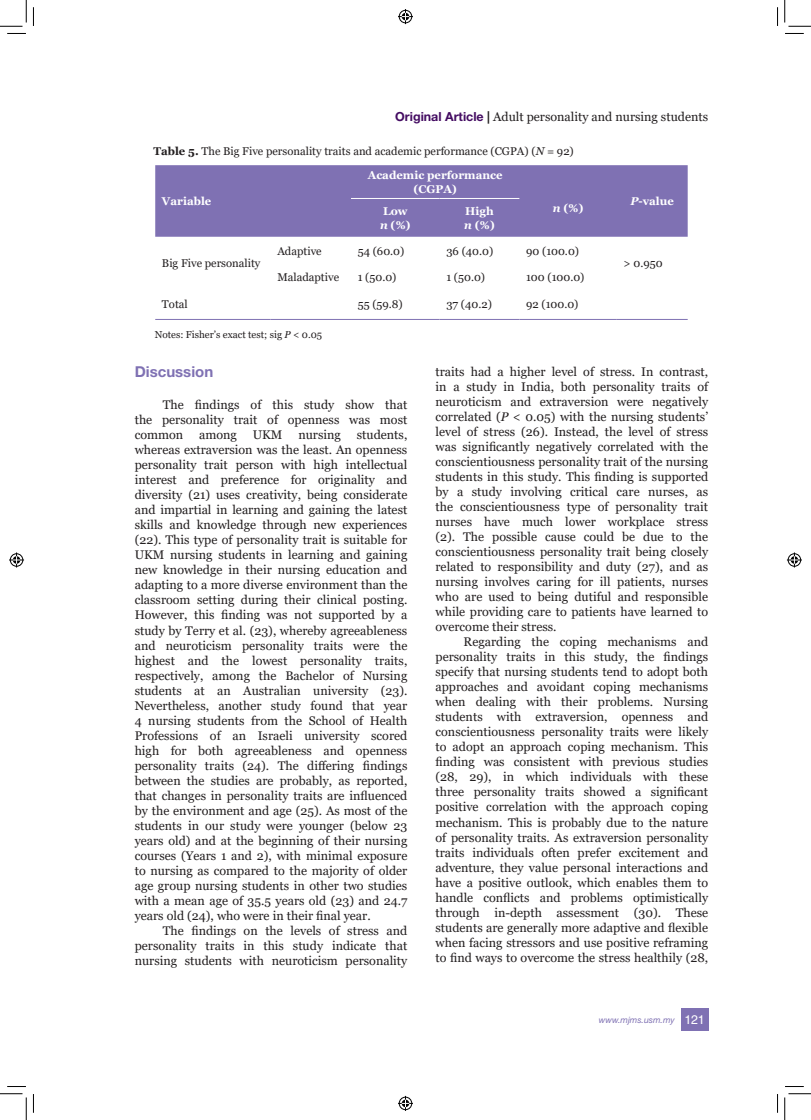
<style>
.page{position:relative;width:811px;height:1120px;background:#fff}
.page>*{position:absolute;margin:0;border:0;box-sizing:border-box;transform-origin:0 0}
.Heading{font:700 15px "Helvetica Neue LT Std";color:#7f71b3}
.Body_texts{font:12.5px/15px "Georgia";color:#231f20;text-align:justify}
.Table_text{font:11.25px "Georgia";color:#231f20}
.Caption_Table{font:11.25px "Georgia";color:#231f20}
.Table_Header{font:700 11.25px/13.5px "Georgia";color:#fff;text-align:center}
.Table_note{font:10px "Georgia";color:#231f20}
.t1{font:italic 8.75px "Helvetica Neue LT Std";color:#7f71b3}
.s1{font-family:"Helvetica Neue LT Std";font-weight:700;color:#440c62}
.s2{font-family:"Helvetica Neue LT Std";font-weight:700}
.s3{font-weight:700}
.s4{font-style:italic}
.s5{font-family:"Helvetica LT Std";font-style:normal;font-size:12.5px;color:#fff}
</style>
<div class="page">
<div style="left:681px;top:1008px;width:27px;height:22px;background:#7f71b3"></div>
<div style="left:155px;top:165px;width:533px;height:72px;background:#7f71b3"></div>
<hr style="left:351px;top:198px;width:89px;height:1px;background:#fff">
<hr style="left:440px;top:198px;width:79px;height:1px;background:#fff">
<hr style="left:155px;top:319px;width:116px;height:1px;background:#7f71b3">
<hr style="left:271px;top:319px;width:80px;height:1px;background:#7f71b3">
<hr style="left:351px;top:319px;width:89px;height:1px;background:#7f71b3">
<hr style="left:440px;top:319px;width:79px;height:1px;background:#7f71b3">
<hr style="left:519px;top:319px;width:98px;height:1px;background:#7f71b3">
<hr style="left:617px;top:319px;width:71px;height:1px;background:#7f71b3">
<svg style="left:7px;top:33px;width:19px;height:1px"></svg>
<svg style="left:785px;top:33px;width:19px;height:1px"></svg>
<svg style="left:7px;top:1086px;width:19px;height:1px"></svg>
<svg style="left:785px;top:1086px;width:19px;height:1px"></svg>
<svg style="left:33px;top:7px;width:1px;height:19px"></svg>
<svg style="left:33px;top:1094px;width:1px;height:18px"></svg>
<svg style="left:777px;top:7px;width:1px;height:19px"></svg>
<svg style="left:777px;top:1094px;width:1px;height:18px"></svg>
<svg style="left:0;top:0;width:27px;height:27px"></svg>
<svg style="left:0;top:1093px;width:27px;height:26px"></svg>
<svg style="left:785px;top:0;width:26px;height:27px"></svg>
<svg style="left:785px;top:1093px;width:26px;height:26px"></svg>
<svg style="left:398px;top:9px;width:15px;height:15px"></svg>
<svg style="left:398px;top:1095px;width:15px;height:15px"></svg>
<svg style="left:9px;top:552px;width:15px;height:15px"></svg>
<svg style="left:787px;top:552px;width:15px;height:15px"></svg>
<p class="Body_texts" style="left:395px;top:110px;width:314px"><span class="s1">Original Article</span> <span class="s2">|</span> Adult personality and nursing students</p>
<p class="Caption_Table" style="left:153px;top:144px;width:422px"><span class="s3">Table 5.</span> The Big Five personality traits and academic performance (CGPA) (<span class="s4">N</span> = 92)</p>
<p class="Table_Header" style="left:162px;top:194px;width:51px">Variable</p>
<p class="Table_Header" style="left:368px;top:169px;width:136px">Academic performance (CGPA)</p>
<p class="Table_Header" style="left:631px;top:194px;width:45px"><span class="s4">P</span>-value</p>
<p class="Table_Header" style="left:553px;top:201px;width:32px"><span class="s4">n</span> (%)</p>
<p class="Table_Header" style="left:465px;top:204px;width:30px">High</p>
<p class="Table_Header" style="left:464px;top:218px;width:32px"><span class="s4">n</span> (%)</p>
<p class="Table_Header" style="left:383px;top:204px;width:26px">Low</p>
<p class="Table_Header" style="left:380px;top:218px;width:32px"><span class="s4">n</span> (%)</p>
<p class="Table_text" style="left:162px;top:256px;width:100px">Big Five personality</p>
<p class="Table_text" style="left:277px;top:245px;width:46px">Adaptive</p>
<p class="Table_text" style="left:358px;top:245px;width:48px">54 (60.0)</p>
<p class="Table_text" style="left:446px;top:245px;width:48px">36 (40.0)</p>
<p class="Table_text" style="left:526px;top:245px;width:55px">90 (100.0)</p>
<p class="Table_text" style="left:277px;top:270px;width:63px">Maladaptive</p>
<p class="Table_text" style="left:358px;top:270px;width:40px">1 (50.0)</p>
<p class="Table_text" style="left:446px;top:270px;width:40px">1 (50.0)</p>
<p class="Table_text" style="left:526px;top:270px;width:60px">100 (100.0)</p>
<p class="Table_text" style="left:624px;top:256px;width:41px">&gt; 0.950</p>
<p class="Table_text" style="left:162px;top:298px;width:27px">Total</p>
<p class="Table_text" style="left:358px;top:298px;width:47px">55 (59.8)</p>
<p class="Table_text" style="left:446px;top:298px;width:47px">37 (40.2)</p>
<p class="Table_text" style="left:526px;top:298px;width:54px">92 (100.0)</p>
<p class="Table_note" style="left:155px;top:328px;width:169px">Notes: Fisher’s exact test; sig <span class="s4">P</span> &lt; 0.05</p>
<p class="Heading" style="left:135px;top:363px;width:80px">Discussion</p>
<p class="Body_texts" style="left:135px;top:398px;width:274px;text-indent:28px">The findings of this study show that the personality trait of openness was most common</p>
<p class="Body_texts" style="left:436px;top:364px;width:274px">traits had a higher level of stress. In contrast, in a study in India, both personality traits of neuroticism and extraversion were negatively correlated (<span class="s4">P</span> &lt; 0.05) with the nursing students’ level of stress (26). Instead, the level of stress was significantly negatively correlated with the conscientiousness personality trait of the nursing students in this study. This finding is supported by a study involving critical care nurses, as the conscientiousness type of personality trait nurses have much lower workplace stress (2). The possible cause could be due to the conscientiousness personality trait being closely related to responsibility and duty (27), and as nursing involves caring for ill patients, nurses who are used to being dutiful and responsible while providing care to patients have learned to overcome their stress.</p>
<p class="Body_texts" style="left:436px;top:634px;width:274px;text-indent:28px">Regarding the coping mechanisms and personality traits in this study, the findings specify that nursing students tend to adopt both approaches and avoidant coping mechanisms when dealing with their problems. Nursing students with extraversion, openness and conscientiousness personality traits were likely to adopt an approach coping mechanism. This finding was consistent with previous studies (28, 29), in which individuals with these three personality traits showed a significant positive correlation with the approach coping mechanism. This is probably due to the nature of personality traits. As extraversion personality traits individuals often prefer excitement and adventure, they value personal interactions and have a positive outlook, which enables them to handle conflicts and problems optimistically through in-depth assessment (30). These students are generally more adaptive and flexible when facing stressors and use positive reframing to find ways to overcome the stress healthily (28,</p>
<p class="Body_texts" style="left:135px;top:428px;width:274px;text-indent:222px">students, whereas extraversion was the least. An openness personality trait person with high intellectual interest and preference for originality and diversity (21) uses creativity, being considerate and impartial in learning and gaining the latest skills and knowledge through new experiences (22). This type of personality trait is suitable for UKM nursing students in learning and gaining new knowledge in their nursing education and adapting to a more diverse environment than the classroom setting during their clinical posting.<br>However, this finding was not supported by a study by Terry et al. (23), whereby agreeableness and neuroticism personality traits were the highest and the lowest personality traits, respectively, among the Bachelor of Nursing students at an Australian university (23).<br>Nevertheless, another study found that year 4 nursing students from the School of Health Professions of an Israeli university scored high for both agreeableness and openness personality traits (24). The differing findings between the studies are probably, as reported, that changes in personality traits are influenced by the environment and age (25). As most of the students in our study were younger (below 23 years old) and at the beginning of their nursing courses (Years 1 and 2), with minimal exposure to nursing as compared to the majority of older age group nursing students in other two studies with a mean age of 35.5 years old (23) and 24.7 years old (24), who were in their final year.</p>
<p class="Body_texts" style="left:135px;top:923px;width:274px;text-indent:28px">The findings on the levels of stress and personality traits in this study indicate that nursing students with neuroticism personality</p>
<p class="Body_texts" style="left:199px;top:428px;width:39px">among</p>
<p class="Body_texts" style="left:253px;top:428px;width:31px">UKM</p>
<p class="Body_texts" style="left:298px;top:428px;width:44px">nursing</p>
<p class="t1" style="left:599px;top:1014px;width:108px">www.mjms.usm.my <span class="s5">121</span></p>
</div>
